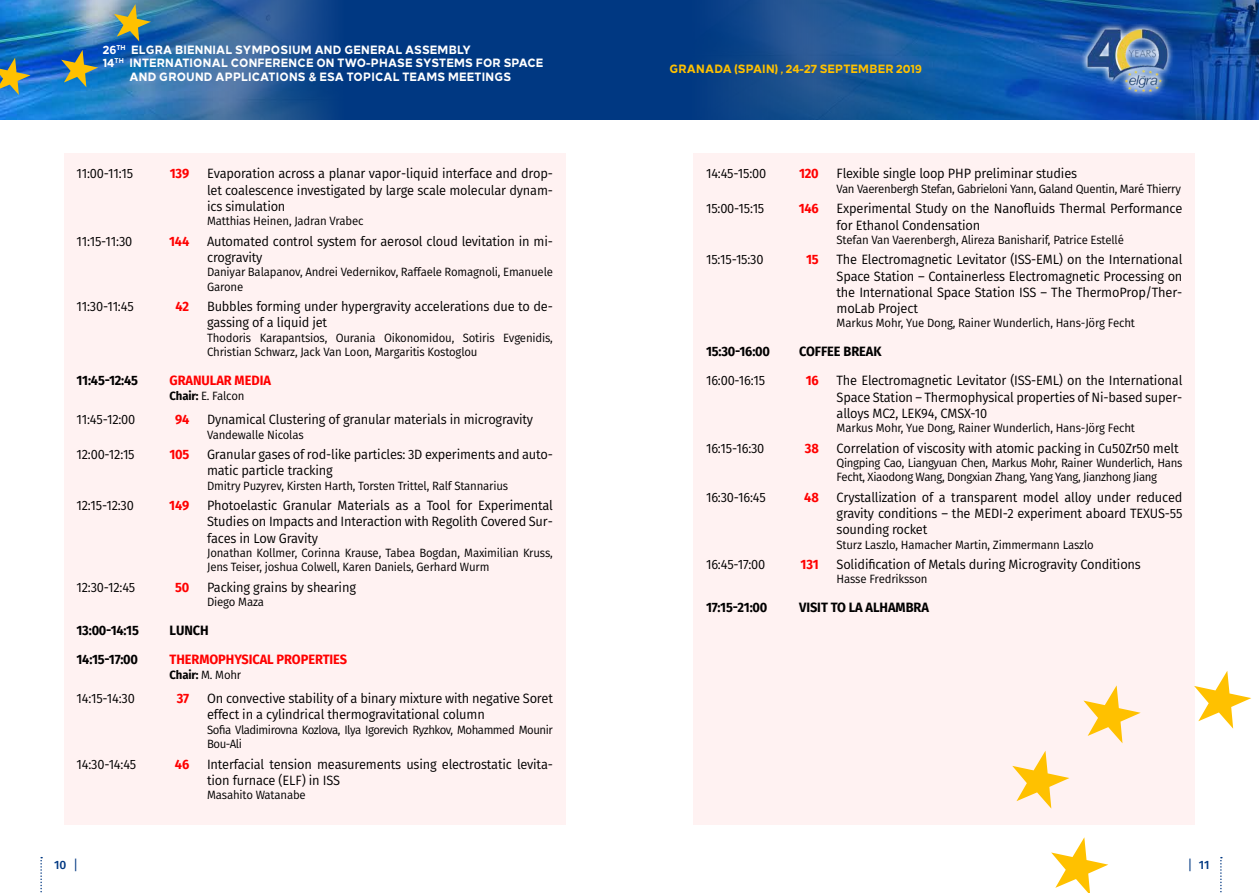
<style>
.page{position:relative;width:1259px;height:893px;background:#fff}
.page>*{position:absolute;margin:0;border:0;box-sizing:border-box;transform-origin:0 0}
.t1{font:13.5px/16.2px "Fira Sans";letter-spacing:-.015em;color:#000;scale:.95 1}
.t2{font:700 13.5px "Fira Sans";letter-spacing:-.005em;color:#000;scale:.95 1}
.t3{font:700 13.5px "Fira Sans";letter-spacing:-.015em;color:#f00;scale:.95 1}
.t4{font:12px/14.4px "Fira Sans";letter-spacing:-.015em;color:#000;scale:.95 1}
.t5{font:800 12px "Loew";letter-spacing:.02em;color:#fff;scale:.9 1}
.t6{font:12px/14.4px "Fira Sans";letter-spacing:-.04em;color:#000;scale:.95 1}
.t7{font:800 12px "Loew";letter-spacing:.02em;color:#ffc100;scale:.9 1}
.t8{font:700 12px "Fira Sans";letter-spacing:-.015em;color:#000;scale:.95 1}
.t9{font:500 12px "Fira Sans";color:#003882}
.s1{font-weight:700}
.s2{font-weight:400}
.s3{font-family:"Scene Std";font-weight:400;font-size:13.5px}
</style>
<div class="page">
<div style="left:0;top:0;width:629px;height:119px;background:#003882"></div>
<img style="left:0;top:0;width:329px;height:119px">
<div style="left:629px;top:0;width:630px;height:119px;background:#003882"></div>
<img style="left:718px;top:0;width:541px;height:119px">
<svg style="left:1080px;top:22px;width:94px;height:77px"></svg>
<img style="left:1083px;top:27px;width:88px;height:67px">
<svg style="left:114px;top:4px;width:37px;height:37px"></svg>
<svg style="left:0;top:58px;width:31px;height:37px"></svg>
<svg style="left:61px;top:50px;width:37px;height:37px"></svg>
<svg style="left:1220px;top:857px;width:2px;height:36px"></svg>
<svg style="left:40px;top:857px;width:2px;height:36px"></svg>
<div style="left:64px;top:153px;width:502px;height:672px;background:#fff2f2"></div>
<div style="left:693px;top:153px;width:502px;height:672px;background:#fff2f2"></div>
<svg style="left:1012px;top:751px;width:57px;height:58px"></svg>
<svg style="left:1083px;top:685px;width:57px;height:58px"></svg>
<svg style="left:1194px;top:671px;width:57px;height:58px"></svg>
<svg style="left:1051px;top:837px;width:57px;height:56px"></svg>
<p class="t5" style="left:103px;top:39px;width:374px">26<sup>TH</sup> ELGRA BIENNIAL SYM POSIUM AND GENERAL ASSEMB</p>
<p class="t5" style="left:457px;top:39px;width:17px">LY</p>
<p class="t5" style="left:103px;top:53px;width:384px">14<sup>TH</sup> INTERNATIONAL CONFERENCE ON TWO-PHASE SYSTEM</p>
<p class="t5" style="left:465px;top:53px;width:87px">S FOR SPACE</p>
<p class="t5" style="left:129px;top:66px;width:364px">AND GROUND APPLICATIONS &amp; ESA TOPICAL TEAMS MEET</p>
<p class="t5" style="left:482px;top:66px;width:34px">INGS</p>
<p class="t1" style="left:77px;top:165px;width:61px">11:00-11:15</p>
<p class="t3" style="left:170px;top:162px;width:22px">139</p>
<p class="t1" style="left:207px;top:165px;width:365px;text-align:justify">Evaporation across a planar vapor-liquid interface and drop&shy;let coalescence investigated by large scale molecular dynam&shy;ics simulation</p>
<p class="t4" style="left:207px;top:214px;width:166px">Matthias Heinen, Jadran Vrabec</p>
<p class="t1" style="left:77px;top:233px;width:60px">11:15-11:30</p>
<p class="t3" style="left:169px;top:230px;width:23px">144</p>
<p class="t1" style="left:207px;top:233px;width:365px">Automated control system for aerosol cloud levitation in mi&shy;crogravity</p>
<p class="t4" style="left:207px;top:265px;width:365px">Daniyar Balapanov, Andrei Vedernikov, Raffaele Romagnoli, Emanuele<br>Garone</p>
<p class="t1" style="left:77px;top:298px;width:62px">11:30-11:45</p>
<p class="t3" style="left:176px;top:295px;width:16px">42</p>
<p class="t1" style="left:207px;top:298px;width:365px">Bubbles forming under hypergravity accelerations due to de&shy;gassing of a liquid jet</p>
<p class="t4" style="left:207px;top:330px;width:365px">Thodoris Karapantsios, Ourania Oikonomidou, Sotiris Evgenidis,<br>Christian Schwarz, Jack Van Loon, Margaritis Kostoglou</p>
<p class="t2" style="left:77px;top:369px;width:66px">11:45-12:45</p>
<p class="t3" style="left:170px;top:369px;width:18px">GRANULAR</p>
<p class="t3" style="left:235px;top:369px;width:9px">MEDIA</p>
<p class="t4" style="left:170px;top:388px;width:80px"><span class="s1">CHAIR:</span> E. Falcon</p>
<p class="t1" style="left:77px;top:411px;width:63px">11:45-12:00</p>
<p class="t3" style="left:175px;top:408px;width:16px">94</p>
<p class="t1" style="left:207px;top:411px;width:345px">Dynamical Clustering of granular materials in microgravity</p>
<p class="t4" style="left:207px;top:427px;width:103px">Vandewalle Nicolas</p>
<p class="t1" style="left:77px;top:446px;width:63px">12:00-12:15</p>
<p class="t3" style="left:169px;top:443px;width:22px">105</p>
<p class="t1" style="left:207px;top:446px;width:365px">Granular gases of rod-like particles: 3D experiments and auto&shy;matic particle tracking</p>
<p class="t4" style="left:207px;top:478px;width:318px">Dmitry Puzyrev, Kirsten Harth, Torsten Trittel, Ralf Stannarius</p>
<p class="t1" style="left:77px;top:497px;width:62px">12:15-12:30</p>
<p class="t3" style="left:169px;top:494px;width:23px">149</p>
<p class="t1" style="left:207px;top:497px;width:365px;text-align:justify">Photoelastic Granular Materials as a Tool for Experimental Studies on Impacts and Interaction with Regolith Covered Sur&shy;faces in Low Gravity</p>
<p class="t4" style="left:207px;top:545px;width:365px">Jonathan Kollmer, Corinna Krause, Tabea Bogdan, Maximilian Kruss,<br>Jens Teiser, joshua Colwell, Karen Daniels, Gerhard Wurm</p>
<p class="t1" style="left:77px;top:579px;width:63px">12:30-12:45</p>
<p class="t3" style="left:175px;top:576px;width:16px">50</p>
<p class="t1" style="left:207px;top:579px;width:158px">Packing grains by shearing</p>
<p class="t4" style="left:207px;top:595px;width:61px">Diego Maza</p>
<p class="t2" style="left:77px;top:619px;width:67px">13:00-14:15</p>
<p class="t2" style="left:170px;top:619px;width:43px">LUNCH</p>
<p class="t2" style="left:77px;top:648px;width:66px">14:15-17:00</p>
<p class="t3" style="left:170px;top:648px;width:17px">THERMOPHYSICAL</p>
<p class="t3" style="left:276px;top:648px;width:9px">PROPERTIES</p>
<p class="t8" style="left:170px;top:664px;width:77px">CHAIR: <span class="s2">M. Mohr</span></p>
<p class="t1" style="left:77px;top:690px;width:63px">14:15-14:30</p>
<p class="t3" style="left:177px;top:687px;width:15px">37</p>
<p class="t1" style="left:207px;top:690px;width:365px">On convective stability of a binary mixture with negative Soret effect in a cylindrical thermogravitational column</p>
<p class="t6" style="left:207px;top:722px;width:365px">Sofia Vladimirovna Kozlova, Ilya Igorevich Ryzhkov, Mohammed Mounir<br>Bou-Ali</p>
<p class="t1" style="left:77px;top:756px;width:64px">14:30-14:45</p>
<p class="t3" style="left:175px;top:753px;width:17px">46</p>
<p class="t1" style="left:207px;top:756px;width:365px">Interfacial tension measurements using electrostatic levita&shy;tion furnace (ELF) in ISS</p>
<p class="t4" style="left:207px;top:788px;width:105px">Masahito Watanabe</p>
<p class="t7" style="left:669px;top:59px;width:282px">GRANADA (SPAIN) , 24-27 SEPTEMBER 2019</p>
<p class="t1" style="left:706px;top:165px;width:65px">14:45-15:00</p>
<p class="t3" style="left:799px;top:162px;width:22px">120</p>
<p class="t1" style="left:836px;top:165px;width:255px">Flexible single loop PHP preliminar studies</p>
<p class="t4" style="left:836px;top:181px;width:364px">Van Vaerenbergh Stefan, Gabrieloni Yann, Galand Quentin, Maré Thierry</p>
<p class="t1" style="left:706px;top:200px;width:63px">15:00-15:15</p>
<p class="t3" style="left:798px;top:197px;width:23px">146</p>
<p class="t1" style="left:836px;top:200px;width:365px">Experimental Study on the Nanofluids Thermal Performance for Ethanol Condensation</p>
<p class="t4" style="left:836px;top:232px;width:304px">Stefan Van Vaerenbergh, Alireza Banisharif, Patrice Estellé</p>
<p class="t1" style="left:706px;top:251px;width:62px">15:15-15:30</p>
<p class="t3" style="left:806px;top:248px;width:15px">15</p>
<p class="t1" style="left:836px;top:251px;width:365px;text-align:justify">The Electromagnetic Levitator (ISS-EML) on the International Space Station – Containerless Electromagnetic Processing on the International Space Station ISS – The ThermoProp/Ther&shy;moLab Project</p>
<p class="t4" style="left:836px;top:316px;width:315px">Markus Mohr, Yue Dong, Rainer Wunderlich, Hans-Jörg Fecht</p>
<p class="t2" style="left:706px;top:340px;width:69px">15:30-16:00</p>
<p class="t2" style="left:799px;top:340px;width:88px">COFFEE BREAK</p>
<p class="t1" style="left:706px;top:372px;width:64px">16:00-16:15</p>
<p class="t3" style="left:806px;top:369px;width:15px">16</p>
<p class="t1" style="left:836px;top:372px;width:365px;text-align:justify">The Electromagnetic Levitator (ISS-EML) on the International Space Station – Thermophysical properties of Ni-based super&shy;alloys MC2, LEK94, CMSX-10</p>
<p class="t4" style="left:836px;top:420px;width:315px">Markus Mohr, Yue Dong, Rainer Wunderlich, Hans-Jörg Fecht</p>
<p class="t1" style="left:706px;top:439px;width:63px">16:15-16:30</p>
<p class="t3" style="left:805px;top:436px;width:16px">38</p>
<p class="t1" style="left:836px;top:439px;width:361px">Correlation of viscosity with atomic packing in Cu50Zr50 melt</p>
<p class="t4" style="left:836px;top:455px;width:365px">Qingping Cao, Liangyuan Chen, Markus Mohr, Rainer Wunderlich, Hans<br>Fecht, Xiaodong Wang, Dongxian Zhang, Yang Yang, Jianzhong Jiang</p>
<p class="t1" style="left:706px;top:489px;width:64px">16:30-16:45</p>
<p class="t3" style="left:804px;top:486px;width:17px">48</p>
<p class="t1" style="left:836px;top:489px;width:365px;text-align:justify">Crystallization of a transparent model alloy under reduced gravity conditions – the MEDI-2 experiment aboard TEXUS-55 sounding rocket</p>
<p class="t4" style="left:836px;top:537px;width:272px">Sturz Laszlo, Hamacher Martin, Zimmermann Laszlo</p>
<p class="t1" style="left:706px;top:556px;width:64px">16:45-17:00</p>
<p class="t3" style="left:800px;top:553px;width:21px">131</p>
<p class="t1" style="left:836px;top:556px;width:322px">Solidification of Metals during Microgravity Conditions</p>
<p class="t4" style="left:836px;top:572px;width:97px">Hasse Fredriksson</p>
<p class="t2" style="left:706px;top:596px;width:66px">17:15-21:00</p>
<p class="t2" style="left:799px;top:596px;width:138px">VISIT TO LA ALHAMBRA</p>
<p class="t9" style="left:54px;top:855px;width:25px">10 <span class="s3">|</span></p>
<p class="t9" style="left:1188px;top:855px;width:23px"><span class="s3">|</span> 11</p>
</div>
